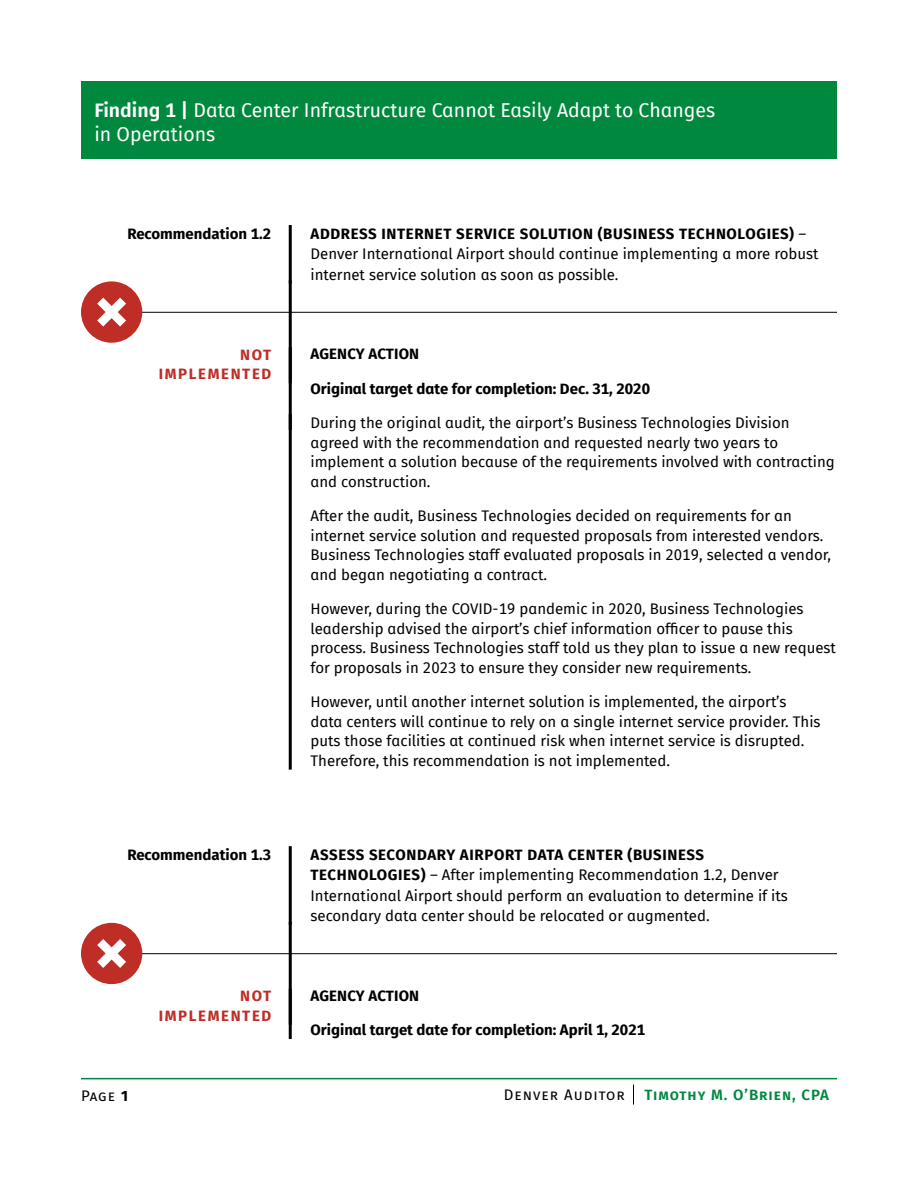
<style>
.page{position:relative;width:918px;height:1188px;background:#fff}
.page>*{position:absolute;margin:0;border:0;box-sizing:border-box;transform-origin:0 0}
.Finding_Box_Header{font:19.5px/23.4px "Fira Sans";color:#fff}
.agency_action_text{font:15px/19.5px "Fira Sans";color:#000}
.RECOMMENDATION_Text{font:15px/20.2px "Fira Sans";color:#000}
.Date_of_implementati{font:700 15px "Fira Sans";color:#000}
.STATUS_-_Not{font:700 15px "Fira Sans";letter-spacing:.11em;color:#be2d26}
.t1{font:600 15px "Fira Sans";letter-spacing:.065em;color:#00893e}
.agency_action_text-2{font:15px "Fira Sans";letter-spacing:.065em;color:#000}
.s1{font-weight:600}
.s2{font-weight:700}
</style>
<div class="page">
<hr style="left:81px;top:1078px;width:756px;height:1px;background:#00893e">
<svg style="left:633px;top:1085px;width:1px;height:20px"></svg>
<hr style="left:289px;top:225px;width:3px;height:58px;background:#000">
<hr style="left:81px;top:312px;width:756px;height:1px;background:#000">
<hr style="left:289px;top:280px;width:3px;height:103px;background:#000">
<hr style="left:289px;top:347px;width:3px;height:83px;background:#000">
<hr style="left:289px;top:414px;width:3px;height:356px;background:#000">
<hr style="left:289px;top:846px;width:3px;height:79px;background:#000">
<hr style="left:81px;top:953px;width:756px;height:1px;background:#000">
<hr style="left:289px;top:922px;width:3px;height:103px;background:#000">
<hr style="left:289px;top:989px;width:3px;height:50px;background:#000">
<div style="left:81px;top:81px;width:756px;height:78px;background:#00893e"></div>
<div style="left:81px;top:281px;width:61px;height:62px;background:#be2d26;border-radius:50%"></div>
<svg style="left:97px;top:298px;width:29px;height:29px"></svg>
<div style="left:81px;top:923px;width:61px;height:61px;background:#be2d26;border-radius:50%"></div>
<svg style="left:97px;top:939px;width:29px;height:29px"></svg>
<h1 class="Finding_Box_Header" style="left:94px;top:98px;width:622px"><span class="s1">Finding 1 |</span> Data Center Infrastructure Cannot Easily Adapt to Changes in Operations</h1>
<h2 class="Date_of_implementati" style="left:127px;top:221px;width:145px">Recommendation 1.2</h2>
<h2 class="RECOMMENDATION_Text" style="left:310px;top:223px;width:510px"><span class="s2">ADDRESS INTERNET SERVICE SOLUTION (BUSINESS TECHNOLOGIES)</span> –<br>Denver International Airport should continue implementing a more robust internet service solution as soon as possible.</h2>
<p class="STATUS_-_Not" style="left:240px;top:342px;width:33px">NOT</p>
<h3 class="Date_of_implementati" style="left:311px;top:341px;width:110px">AGENCY ACTION</h3>
<p class="STATUS_-_Not" style="left:159px;top:361px;width:114px">IMPLEMENTED</p>
<h5 class="Date_of_implementati" style="left:311px;top:376px;width:341px">Original target date for completion: Dec. 31, 2020</h5>
<p class="agency_action_text" style="left:310px;top:413px;width:526px">During the original audit, the airport’s Business Technologies Division agreed with the recommendation and requested nearly two years to implement a solution because of the requirements involved with contracting and construction.</p>
<p class="agency_action_text" style="left:310px;top:506px;width:522px">After the audit, Business Technologies decided on requirements for an internet service solution and requested proposals from interested vendors.<br>Business Technologies staff evaluated proposals in 2019, selected a vendor, and began negotiating a contract.</p>
<p class="agency_action_text" style="left:310px;top:599px;width:527px">However, during the COVID-19 pandemic in 2020, Business Technologies leadership advised the airport’s chief information officer to pause this process. Business Technologies staff told us they plan to issue a new request for proposals in 2023 to ensure they consider new requirements.</p>
<p class="agency_action_text" style="left:310px;top:692px;width:512px">However, until another internet solution is implemented, the airport’s data centers will continue to rely on a single internet service provider. This puts those facilities at continued risk when internet service is disrupted.<br>Therefore, this recommendation is not implemented.</p>
<h2 class="Date_of_implementati" style="left:127px;top:842px;width:145px">Recommendation 1.3</h2>
<h2 class="RECOMMENDATION_Text" style="left:310px;top:844px;width:479px"><span class="s2">ASSESS SECONDARY AIRPORT DATA CENTER (BUSINESS TECHNOLOGIES)</span> – After implementing Recommendation 1.2, Denver International Airport should perform an evaluation to determine if its secondary data center should be relocated or augmented.</h2>
<p class="STATUS_-_Not" style="left:240px;top:983px;width:33px">NOT</p>
<h3 class="Date_of_implementati" style="left:311px;top:983px;width:110px">AGENCY ACTION</h3>
<p class="STATUS_-_Not" style="left:159px;top:1003px;width:114px">IMPLEMENTED</p>
<h5 class="Date_of_implementati" style="left:310px;top:1017px;width:336px">Original target date for completion: April 1, 2021</h5>
<p class="agency_action_text" style="left:81px;top:1085px;width:49px">Page <span class="s2">1</span></p>
<p class="agency_action_text-2" style="left:504px;top:1083px;width:123px">Denver Auditor</p>
<p class="t1" style="left:645px;top:1082px;width:186px">Timothy M. O’Brien, CPA</p>
</div>
